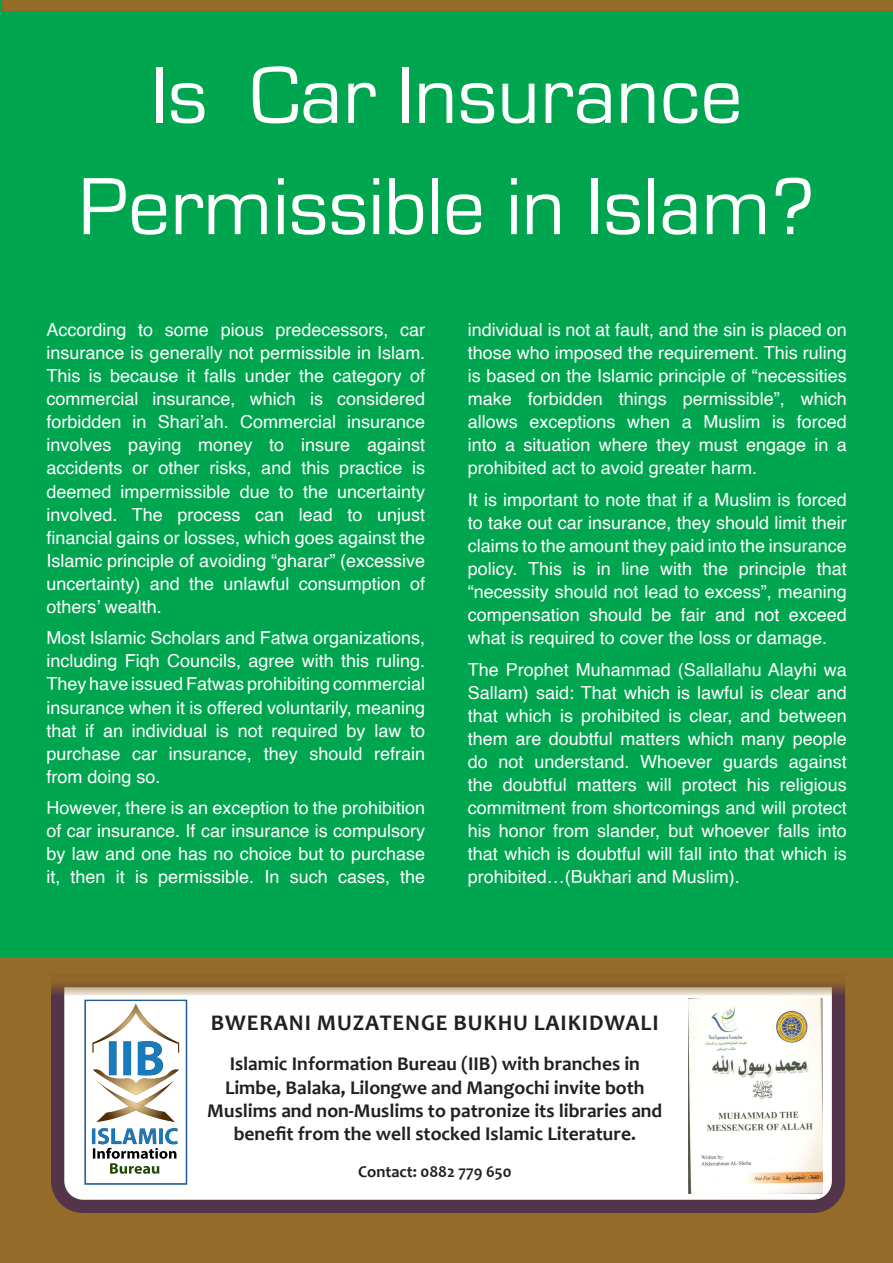
<style>
.page{position:relative;width:893px;height:1263px;background:#fff}
.page>*{position:absolute;margin:0;border:0;box-sizing:border-box;transform-origin:0 0}
.t1{font:84px "Eurostile";color:#fff}
.t2{font:700 22.5px "Candara";letter-spacing:.04em;color:#231f20}
.t3{font:700 19.5px/23.4px "Candara";color:#231f20;text-align:center}
.t4{font:18px/23.1px "Helvetica";color:#fff;text-align:justify}
.t5{font:700 16.5px "Candara";color:#231f20}
</style>
<div class="page">
<div style="left:0;top:0;width:893px;height:961px;background:#00a54f"></div>
<div style="left:0;top:958px;width:893px;height:305px;background:#946b28"></div>
<svg style="left:51px;top:983px;width:795px;height:230px"></svg>
<img style="left:85px;top:999px;width:102px;height:185px">
<img style="left:689px;top:998px;width:133px;height:195px">
<div style="left:2px;top:0;width:891px;height:11px;background:#946b28"></div>
<p class="t1" style="left:151px;top:50px;width:593px">Is Car Insurance</p>
<p class="t1" style="left:78px;top:161px;width:738px">Permissible in Islam?</p>
<p class="t4" style="left:46px;top:319px;width:380px">According to some pious predecessors, car insurance is generally not permissible in Islam.<br>This is because it falls under the category of commercial insurance, which is considered forbidden in Shari’ah. Commercial insurance involves paying money to insure against accidents or other risks, and this practice is deemed impermissible due to the uncertainty involved. The process can lead to unjust financial gains or losses, which goes against the Islamic principle of avoiding “gharar” (excessive uncertainty) and the unlawful consumption of others’ wealth.</p>
<p class="t4" style="left:46px;top:627px;width:380px">Most Islamic Scholars and Fatwa organizations, including Fiqh Councils, agree with this ruling.<br>They have issued Fatwas prohibiting commercial insurance when it is offered voluntarily, meaning that if an individual is not required by law to purchase car insurance, they should refrain from doing so.</p>
<p class="t4" style="left:46px;top:797px;width:380px">However, there is an exception to the prohibition of car insurance. If car insurance is compulsory by law and one has no choice but to purchase it, then it is permissible. In such cases, the</p>
<p class="t4" style="left:468px;top:319px;width:380px">individual is not at fault, and the sin is placed on those who imposed the requirement. This ruling is based on the Islamic principle of “necessities make forbidden things permissible”, which allows exceptions when a Muslim is forced into a situation where they must engage in a prohibited act to avoid greater harm.</p>
<p class="t4" style="left:468px;top:489px;width:380px">It is important to note that if a Muslim is forced to take out car insurance, they should limit their claims to the amount they paid into the insurance policy. This is in line with the principle that “necessity should not lead to excess”, meaning compensation should be fair and not exceed what is required to cover the loss or damage.</p>
<p class="t4" style="left:468px;top:659px;width:380px">The Prophet Muhammad (Sallallahu Alayhi wa Sallam) said: That which is lawful is clear and that which is prohibited is clear, and between them are doubtful matters which many people do not understand. Whoever guards against the doubtful matters will protect his religious commitment from shortcomings and will protect his honor from slander, but whoever falls into that which is doubtful will fall into that which is prohibited…(Bukhari and Muslim).</p>
<p class="t2" style="left:211px;top:1008px;width:449px">BWERANI MUZATENGE BUKHU LAIKIDWALI</p>
<p class="t3" style="left:207px;top:1052px;width:457px">Islamic Information Bureau (IIB) with branches in Limbe, Balaka, Lilongwe and Mangochi invite both Muslims and non-Muslims to patronize its libraries and benefit from the well stocked Islamic Literature.</p>
<p class="t5" style="left:358px;top:1161px;width:155px">Contact: 0882 779 650</p>
</div>
